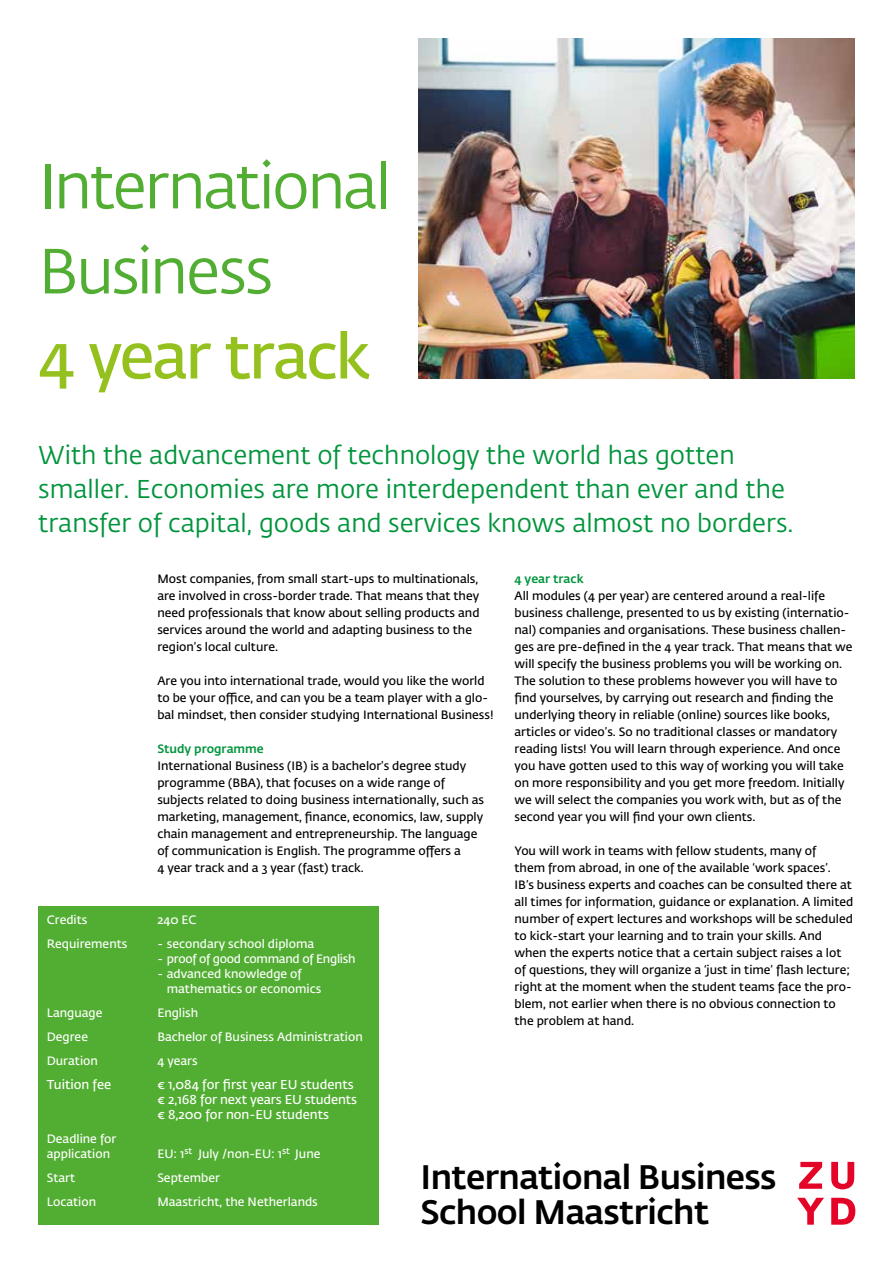
<style>
.page{position:relative;width:893px;height:1263px;background:#fff}
.page>*{position:absolute;margin:0;border:0;box-sizing:border-box;transform-origin:0 0}
.t1{font:63px/85.1px "Fedra Sans Std";letter-spacing:-.035em;color:#52ae32}
.t2{font:600 63px "Fedra Sans Std";letter-spacing:-.035em;color:#95c11f}
.t3{font:500 33.6px/35.2px "Fedra Sans Std";letter-spacing:-.015em;color:#000}
.t4{font:25.5px/34px "Fedra Sans Std";color:#00943c}
.t5{font:600 12.75px/15px "Fedra Sans Std";color:#fff}
.t6{font:600 12px/17px "Fedra Sans Std";color:#000}
.t7{font:600 12px/15px "Fedra Sans Std";color:#fff}
.t8{font:600 12px "Fedra Sans Std";letter-spacing:-.02em;color:#fff}
.t9{font:500 12px "Fedra Sans Std";color:#00943c}
</style>
<div class="page">
<div style="left:38px;top:906px;width:340px;height:319px;background:#52ae32"></div>
<img style="left:418px;top:38px;width:437px;height:340px">
<svg style="left:799px;top:1162px;width:23px;height:27px"></svg>
<svg style="left:831px;top:1162px;width:23px;height:27px"></svg>
<svg style="left:797px;top:1198px;width:27px;height:27px"></svg>
<svg style="left:831px;top:1198px;width:24px;height:27px"></svg>
<h1 class="t1" style="left:38px;top:145px;width:354px">International<br>Business</h1>
<h1 class="t2" style="left:38px;top:318px;width:334px">4 year track</h1>
<h3 class="t4" style="left:38px;top:438px;width:757px">With the advancement of technology the world has gotten smaller. Economies are more interdependent than ever and the transfer of capital, goods and services knows almost no borders.</h3>
<p class="t6" style="left:157px;top:570px;width:324px">Most companies, from small start-ups to multinationals, are involved in cross-border trade. That means that they need professionals that know about selling products and services around the world and adapting business to the region’s local culture.</p>
<p class="t6" style="left:157px;top:672px;width:338px">Are you into international trade, would you like the world to be your office, and can you be a team player with a glo&shy;bal mindset, then consider studying International Business!</p>
<p class="t9" style="left:157px;top:741px;width:108px">Study programme</p>
<p class="t6" style="left:157px;top:757px;width:328px">International Business (IB) is a bachelor’s degree study programme (BBA), that focuses on a wide range of subjects related to doing business internationally, such as marketing, management, finance, economics, law, supply chain management and entrepreneurship. The language of communication is English. The programme offers a<br>4 year track and a 3 year (fast) track.</p>
<p class="t9" style="left:514px;top:571px;width:71px">4 year track</p>
<p class="t6" style="left:514px;top:587px;width:340px">All modules (4 per year) are centered around a real-life business challenge, presented to us by existing (internatio&shy;nal) companies and organisations. These business challen&shy;ges are pre-defined in the 4 year track. That means that we will specify the business problems you will be working on.<br>The solution to these problems however you will have to find yourselves, by carrying out research and finding the underlying theory in reliable (online) sources like books, articles or video’s. So no traditional classes or mandatory reading lists! You will learn through experience. And once you have gotten used to this way of working you will take on more responsibility and you get more freedom. Initially we will select the companies you work with, but as of the second year you will find your own clients.</p>
<p class="t6" style="left:514px;top:842px;width:340px">You will work in teams with fellow students, many of<br>them from abroad, in one of the available ‘work spaces’.<br>IB’s business experts and coaches can be consulted there at all times for information, guidance or explanation. A limited number of expert lectures and workshops will be scheduled to kick-start your learning and to train your skills. And when the experts notice that a certain subject raises a lot of questions, they will organize a ‘just in time’ flash lecture; right at the moment when the student teams face the pro&shy;blem, not earlier when there is no obvious connection to the problem at hand.</p>
<p class="t7" style="left:47px;top:912px;width:42px">Credits</p>
<p class="t7" style="left:157px;top:912px;width:41px">240 EC</p>
<p class="t7" style="left:47px;top:936px;width:82px">Requirements</p>
<p class="t7" style="left:157px;top:936px;width:158px">- secondary school diploma</p>
<p class="t8" style="left:157px;top:951px;width:200px">- proof of good command of English</p>
<p class="t7" style="left:167px;top:966px;width:156px;text-indent:-9px">- advanced knowledge of mathematics or economics</p>
<p class="t7" style="left:47px;top:1005px;width:57px">Language</p>
<p class="t7" style="left:157px;top:1005px;width:42px">English</p>
<p class="t7" style="left:47px;top:1029px;width:43px">Degree</p>
<p class="t7" style="left:157px;top:1029px;width:207px">Bachelor of Business Administration</p>
<p class="t7" style="left:47px;top:1053px;width:53px">Duration</p>
<p class="t7" style="left:157px;top:1053px;width:42px">4 years</p>
<p class="t5" style="left:47px;top:1077px;width:66px">Tuition fee</p>
<p class="t5" style="left:157px;top:1077px;width:201px">€ 1,084 for first year EU students € 2,168 for next years EU students € 8,200 for non-EU students</p>
<p class="t7" style="left:47px;top:1131px;width:71px">Deadline for application</p>
<p class="t7" style="left:157px;top:1146px;width:165px">EU: 1<sup>st</sup> July /non-EU: 1<sup>st</sup> June</p>
<h2 class="t3" style="left:420px;top:1160px;width:357px">International Business<br>School Maastricht</h2>
<p class="t7" style="left:47px;top:1170px;width:30px">Start</p>
<p class="t7" style="left:157px;top:1170px;width:64px">September</p>
<p class="t7" style="left:47px;top:1194px;width:51px">Location</p>
<p class="t7" style="left:157px;top:1194px;width:162px">Maastricht, the Netherlands</p>
</div>
